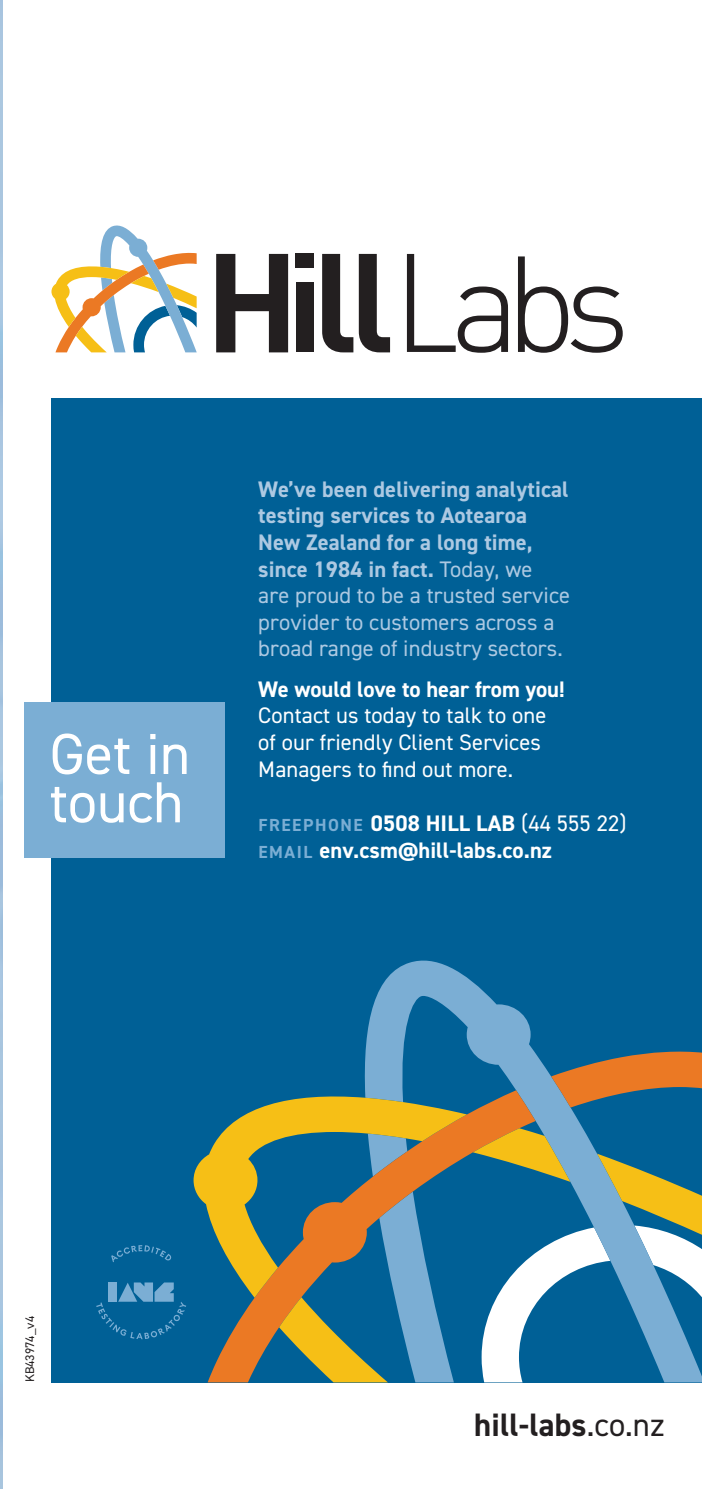
<style>
.page{position:relative;width:702px;height:1489px;background:#fff}
.page>*{position:absolute;margin:0;border:0;box-sizing:border-box;transform-origin:0 0}
.t1{font:58px/48.2px "DIN2014";color:#fff}
.t2{font:700 32.5px "DIN2014";letter-spacing:.005em;color:#231f20}
.t3{font:700 22.5px/26.5px "DIN2014";letter-spacing:.005em;color:#adc9e2}
.t4{font:700 22.5px/27px "DIN2014";color:#fff}
.t5{font:22.5px/26.8px "DIN2014";letter-spacing:.005em;color:#fff}
.t6{font:12.5px "DIN2014";letter-spacing:.005em;color:#231f20}
.s1{font-weight:400}
.s2{font-size:17.5px;color:#7baed4}
</style>
<div class="page">
<div style="left:51px;top:397px;width:651px;height:985px;background:#006096"></div>
<div style="left:24px;top:701px;width:201px;height:156px;background:#7baed4"></div>
<svg style="left:51px;top:225px;width:146px;height:127px"></svg>
<svg style="left:407px;top:254px;width:101px;height:99px"></svg>
<svg style="left:518px;top:256px;width:104px;height:97px"></svg>
<svg style="left:216px;top:254px;width:72px;height:98px"></svg>
<div style="left:295px;top:254px;width:19px;height:14px;background:#231f20"></div>
<div style="left:296px;top:282px;width:18px;height:70px;background:#231f20"></div>
<svg style="left:322px;top:254px;width:31px;height:98px"></svg>
<svg style="left:359px;top:254px;width:31px;height:98px"></svg>
<svg style="left:364px;top:960px;width:219px;height:168px"></svg>
<svg style="left:207px;top:1090px;width:328px;height:292px"></svg>
<svg style="left:551px;top:1050px;width:151px;height:57px"></svg>
<svg style="left:473px;top:1128px;width:229px;height:254px"></svg>
<svg style="left:193px;top:1091px;width:274px;height:206px"></svg>
<svg style="left:279px;top:1191px;width:175px;height:191px"></svg>
<svg style="left:96px;top:1282px;width:90px;height:57px"></svg>
<svg style="left:111px;top:1245px;width:60px;height:17px"></svg>
<hr style="left:0;top:0;width:2px;height:1488px;background:#a7c6e1">
<h1 class="t1" style="left:50px;top:728px;width:142px">Get in touch</h1>
<p class="t3" style="left:258px;top:475px;width:313px">We’ve been delivering analytical testing services to Aotearoa<br>New Zealand for a long time, since 1984 in fact. <span class="s1">Today, we<br>are proud to be a trusted service provider to customers across a broad range of industry sectors.</span></p>
<p class="t4" style="left:258px;top:675px;width:308px">We would love to hear from you!</p>
<p class="t5" style="left:258px;top:701px;width:289px">Contact us today to talk to one of our friendly Client Services<br>Managers to find out more.</p>
<p class="t4" style="left:258px;top:809px;width:369px"><span class="s2">FREEPHONE</span> 0508 HILL LAB <span class="s1">(44 555 22)<br></span><span class="s2">EMAIL</span> env.csm@hill-labs.co.nz</p>
<p class="t6" style="left:22px;top:1382px;width:68px;rotate:-90deg">KB43974_v4</p>
<h2 class="t2" style="left:474px;top:1402px;width:192px">hill-labs<span class="s1">.co.nz</span></h2>
</div>
